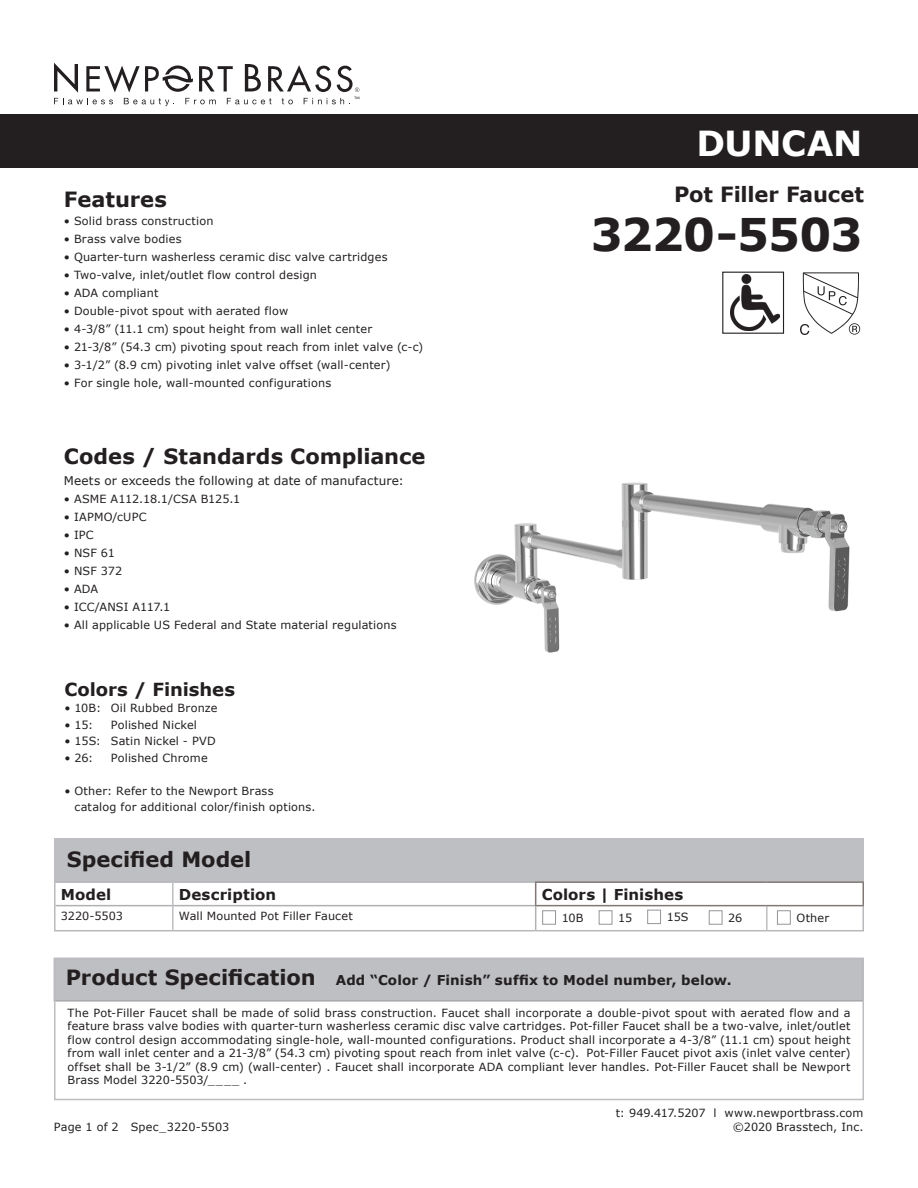
<style>
.page{position:relative;width:918px;height:1188px;background:#fff}
.page>*{position:absolute;margin:0;border:0;box-sizing:border-box;transform-origin:0 0}
.t1{font:700 45px "Verdana";letter-spacing:-.02em;color:#231f20}
.t2{font:700 34.5px "Verdana";letter-spacing:-.01em;color:#fff}
.t3{font:700 21px "Verdana";letter-spacing:-.005em;color:#231f20}
.t4{font:700 18px "Verdana";letter-spacing:-.005em;color:#231f20}
.t5{font:700 15px "Verdana";letter-spacing:.005em;color:#231f20}
.t6{font:700 13.5px "Verdana";letter-spacing:.01em;color:#231f20}
.t7{font:12px "Verdana";letter-spacing:.01em;color:#231f20}
.t8{font:11.25px/13.5px "Verdana";letter-spacing:.015em;color:#231f20;text-align:right}
.t9{font:11.25px "Verdana";letter-spacing:-.005em;color:#231f20}
.s1{font-size:21px}
</style>
<div class="page">
<div style="left:0;top:114px;width:918px;height:54px;background:#231f20"></div>
<svg style="left:54px;top:63px;width:305px;height:43px"></svg>
<img style="left:474px;top:482px;width:376px;height:171px">
<div style="left:54px;top:838px;width:810px;height:44px;background:#bebfc2"></div>
<div style="left:647px;top:910px;width:14px;height:14px;border:1px solid #939598"></div>
<div style="left:542px;top:911px;width:14px;height:13px;border:1px solid #939598"></div>
<div style="left:709px;top:911px;width:13px;height:13px;border:1px solid #939598"></div>
<div style="left:777px;top:911px;width:14px;height:13px;border:1px solid #939598"></div>
<div style="left:599px;top:911px;width:13px;height:13px;border:1px solid #939598"></div>
<hr style="left:172px;top:883px;width:2px;height:22px;background:#bebfc2">
<hr style="left:172px;top:906px;width:2px;height:24px;background:#bebfc2">
<hr style="left:766px;top:906px;width:2px;height:24px;background:#bebfc2">
<hr style="left:56px;top:905px;width:117px;height:1px;background:#b0b1b5">
<hr style="left:173px;top:905px;width:362px;height:1px;background:#b0b1b5">
<hr style="left:54px;top:881px;width:119px;height:2px;background:#b8b9bc">
<hr style="left:54px;top:883px;width:2px;height:23px;background:#b8b9bc">
<hr style="left:173px;top:881px;width:362px;height:2px;background:#b8b9bc">
<hr style="left:54px;top:906px;width:2px;height:24px;background:#b8b9bc">
<hr style="left:862px;top:906px;width:2px;height:24px;background:#b8b9bc">
<hr style="left:54px;top:930px;width:119px;height:1px;background:#b8b9bc">
<hr style="left:173px;top:930px;width:363px;height:1px;background:#b8b9bc">
<hr style="left:536px;top:930px;width:231px;height:1px;background:#b8b9bc">
<hr style="left:767px;top:930px;width:97px;height:1px;background:#b8b9bc">
<hr style="left:535px;top:881px;width:232px;height:2px;background:#817876">
<svg style="left:535px;top:883px;width:1px;height:47px"></svg>
<hr style="left:767px;top:881px;width:97px;height:2px;background:#817876">
<hr style="left:862px;top:883px;width:2px;height:22px;background:#817876">
<hr style="left:535px;top:905px;width:232px;height:1px;background:#817876">
<hr style="left:767px;top:905px;width:97px;height:1px;background:#817876">
<div style="left:54px;top:958px;width:809px;height:43px;background:#bebfc2;border:1px solid #939598"></div>
<div style="left:54px;top:958px;width:810px;height:142px;border:2px solid #bcbdc0"></div>
<svg style="left:800px;top:272px;width:60px;height:63px"></svg>
<img style="left:730px;top:275px;width:49px;height:55px">
<div style="left:722px;top:272px;width:62px;height:62px;border:1px solid #231f20"></div>
<h2 class="t2" style="left:696px;top:119px;width:168px">DUNCAN</h2>
<h3 class="t3" style="left:64px;top:185px;width:105px">Features</h3>
<h3 class="t3" style="left:674px;top:180px;width:191px">Pot Filler Faucet</h3>
<p class="t8" style="left:64px;top:214px;width:151px">• Solid brass construction</p>
<p class="t8" style="left:64px;top:232px;width:119px">• Brass valve bodies</p>
<p class="t8" style="left:64px;top:250px;width:325px">• Quarter-turn washerless ceramic disc valve cartridges</p>
<p class="t8" style="left:64px;top:268px;width:254px">• Two-valve, inlet/outlet flow control design</p>
<p class="t8" style="left:64px;top:286px;width:96px">• ADA compliant</p>
<p class="t8" style="left:64px;top:304px;width:226px">• Double-pivot spout with aerated flow</p>
<p class="t8" style="left:64px;top:322px;width:310px">• 4-3/8” (11.1 cm) spout height from wall inlet center</p>
<p class="t8" style="left:64px;top:340px;width:361px">• 21-3/8” (54.3 cm) pivoting spout reach from inlet valve (c-c)</p>
<p class="t8" style="left:64px;top:358px;width:328px">• 3-1/2” (8.9 cm) pivoting inlet valve offset (wall-center)</p>
<p class="t8" style="left:64px;top:376px;width:269px">• For single hole, wall-mounted configurations</p>
<h1 class="t1" style="left:591px;top:202px;width:273px">3220-5503</h1>
<h3 class="t3" style="left:64px;top:441px;width:363px">Codes / Standards Compliance</h3>
<p class="t7" style="left:64px;top:472px;width:342px">Meets or exceeds the following at date of manufacture:</p>
<p class="t8" style="left:64px;top:492px;width:178px">• ASME A112.18.1/CSA B125.1</p>
<p class="t8" style="left:64px;top:510px;width:84px">• IAPMO/cUPC</p>
<p class="t8" style="left:64px;top:528px;width:31px">• IPC</p>
<p class="t8" style="left:64px;top:546px;width:52px">• NSF 61</p>
<p class="t8" style="left:64px;top:564px;width:60px">• NSF 372</p>
<p class="t8" style="left:64px;top:582px;width:36px">• ADA</p>
<p class="t8" style="left:64px;top:600px;width:108px">• ICC/ANSI A117.1</p>
<p class="t8" style="left:64px;top:618px;width:334px">• All applicable US Federal and State material regulations</p>
<h3 class="t4" style="left:64px;top:677px;width:172px">Colors / Finishes</h3>
<p class="t8" style="left:64px;top:701px;width:155px">• 10B: Oil Rubbed Bronze</p>
<p class="t8" style="left:64px;top:718px;width:30px">• 15:</p>
<p class="t8" style="left:111px;top:718px;width:88px">Polished Nickel</p>
<p class="t8" style="left:64px;top:734px;width:153px">• 15S: Satin Nickel - PVD</p>
<p class="t8" style="left:64px;top:751px;width:31px">• 26:</p>
<p class="t8" style="left:111px;top:751px;width:98px">Polished Chrome</p>
<p class="t8" style="left:74px;top:782px;width:243px;line-height:16.5px;text-align:left;text-indent:-10px">• Other: Refer to the Newport Brass catalog for additional color/finish options.</p>
<h3 class="t3" style="left:67px;top:844px;width:186px">Specified Model</h3>
<h3 class="t5" style="left:61px;top:884px;width:52px">Model</h3>
<h3 class="t5" style="left:179px;top:884px;width:99px">Description</h3>
<h3 class="t5" style="left:542px;top:884px;width:143px">Colors | Finishes</h3>
<p class="t9" style="left:61px;top:908px;width:64px">3220-5503</p>
<p class="t8" style="left:179px;top:909px;width:176px">Wall Mounted Pot Filler Faucet</p>
<p class="t8" style="left:562px;top:911px;width:23px">10B</p>
<p class="t8" style="left:618px;top:911px;width:16px">15</p>
<p class="t8" style="left:667px;top:910px;width:23px">15S</p>
<p class="t8" style="left:728px;top:911px;width:16px">26</p>
<p class="t8" style="left:797px;top:911px;width:34px">Other</p>
<p class="t6" style="left:66px;top:970px;width:667px"><span class="s1">Product Specification</span> Add “Color / Finish” suffix to Model number, below.</p>
<p class="t8" style="left:68px;top:1006px;width:785px;text-align:justify">The Pot-Filler Faucet shall be made of solid brass construction. Faucet shall incorporate a double-pivot spout with aerated flow and a feature brass valve bodies with quarter-turn washerless ceramic disc valve cartridges. Pot-filler Faucet shall be a two-valve, inlet/outlet flow control design accommodating single-hole, wall-mounted configurations. Product shall incorporate a 4-3/8” (11.1 cm) spout height from wall inlet center and a 21-3/8” (54.3 cm) pivoting spout reach from inlet valve (c-c). Pot-Filler Faucet pivot axis (inlet valve center) offset shall be 3-1/2” (8.9 cm) (wall-center) . Faucet shall incorporate ADA compliant lever handles. Pot-Filler Faucet shall be Newport Brass Model 3220-5503/____ .</p>
<p class="t8" style="left:54px;top:1120px;width:177px">Page 1 of 2 Spec_3220-5503</p>
<p class="t8" style="left:616px;top:1106px;width:249px">t: 949.417.5207 l www.newportbrass.com ©2020 Brasstech, Inc.</p>
</div>
